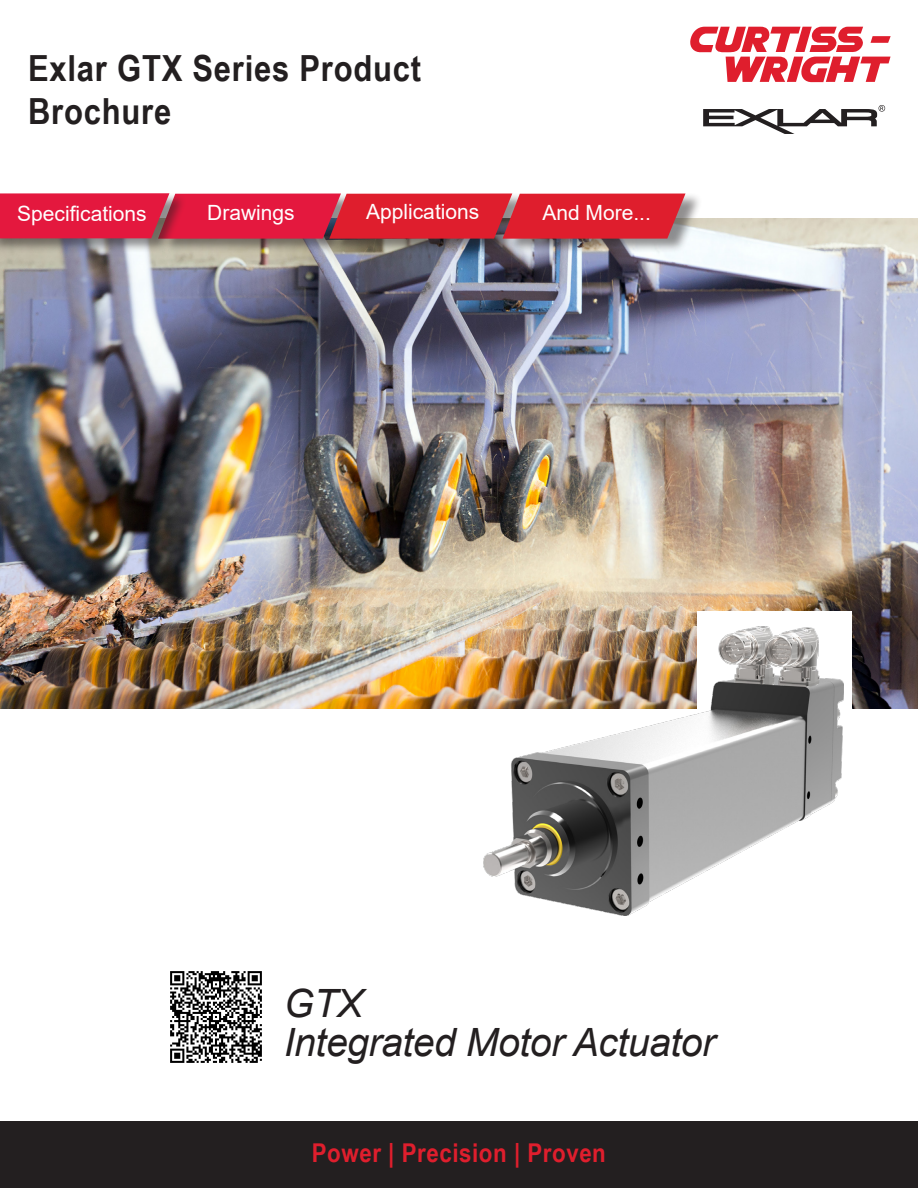
<style>
.page{position:relative;width:918px;height:1188px;background:#fff}
.page>*{position:absolute;margin:0;border:0;box-sizing:border-box;transform-origin:0 0}
.Product_Ttile{font:italic 39px "Arial";letter-spacing:-.01em;color:#231f20}
.t1{font:700 36px "Arial Narrow";letter-spacing:.02em;color:#231f20;scale:1.05 1}
.t2{font:700 25.95px "Arial Narrow";letter-spacing:.02em;color:#df1e2d;scale:1.05 1}
.t3{font:21px "Arial";color:#fff}
</style>
<div class="page">
<img style="left:0;top:218px;width:918px;height:490px">
<div style="left:0;top:1122px;width:918px;height:66px;background:#231f20"></div>
<svg style="left:690px;top:27px;width:201px;height:55px"></svg>
<svg style="left:703px;top:105px;width:182px;height:29px"></svg>
<div style="left:161px;top:192px;width:197px;height:62px;background:#231f20;opacity:.5"></div>
<div style="left:0;top:192px;width:187px;height:61px;background:#231f20;opacity:.5"></div>
<div style="left:333px;top:192px;width:197px;height:62px;background:#231f20;opacity:.5"></div>
<div style="left:506px;top:192px;width:197px;height:62px;background:#231f20;opacity:.5"></div>
<svg style="left:0;top:193px;width:686px;height:46px;background:#dc223b"></svg>
<img style="left:170px;top:971px;width:92px;height:92px">
<div style="left:698px;top:612px;width:154px;height:101px;background:#fff"></div>
<img style="left:484px;top:627px;width:360px;height:289px">
<p class="t1" style="left:28px;top:41px;width:376px">Exlar GTX Series Product</p>
<p class="t1" style="left:28px;top:84px;width:138px">Brochure</p>
<p class="t3" style="left:17px;top:199px;width:131px">Specifications</p>
<p class="t3" style="left:207px;top:198px;width:89px">Drawings</p>
<p class="t3" style="left:366px;top:198px;width:115px">Applications</p>
<p class="t3" style="left:542px;top:198px;width:110px">And More...</p>
<p class="Product_Ttile" style="left:284px;top:978px;width:81px">GTX</p>
<p class="Product_Ttile" style="left:284px;top:1017px;width:433px">Integrated Motor Actuator</p>
<p class="t2" style="left:312px;top:1133px;width:282px">Power | Precision | Proven</p>
</div>
